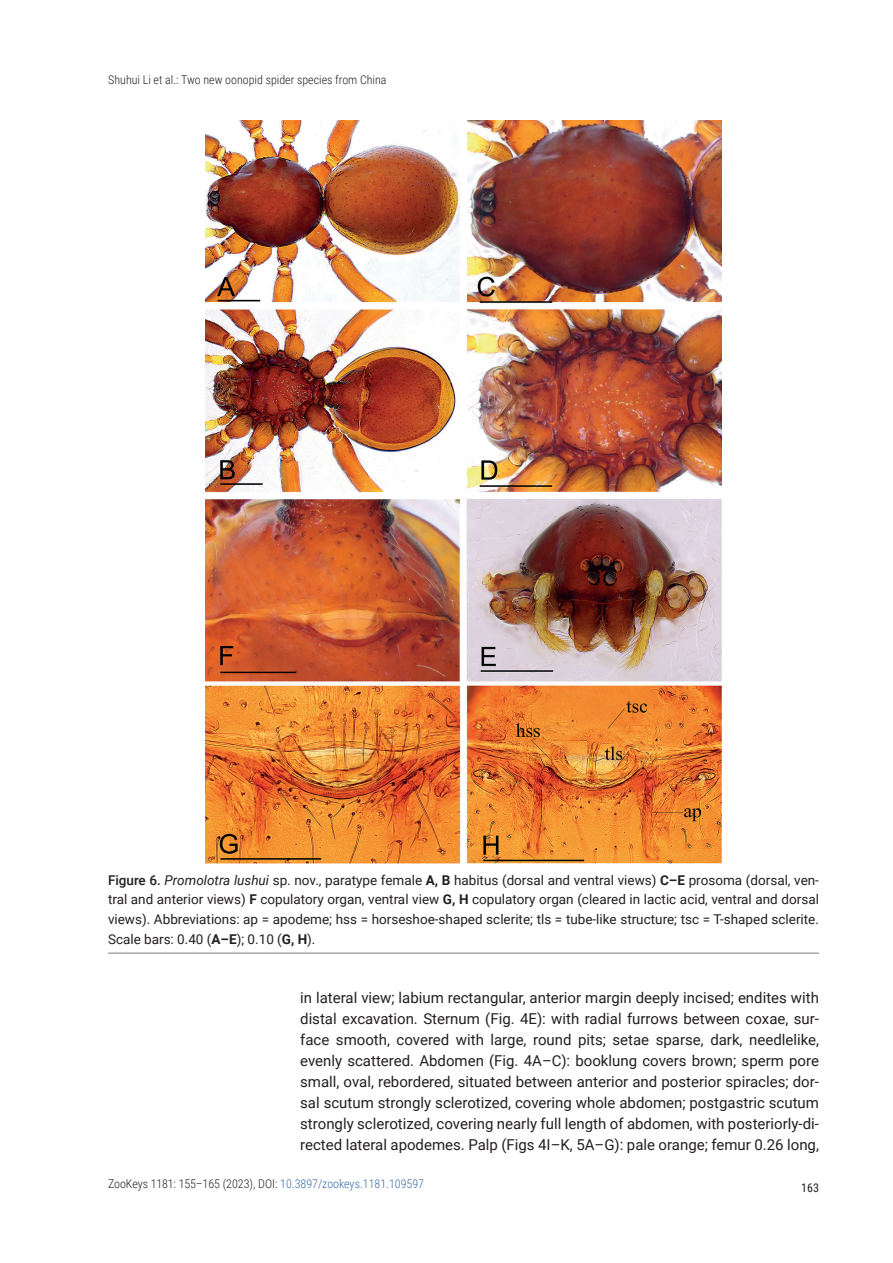
<style>
.page{position:relative;width:893px;height:1263px;background:#fff}
.page>*{position:absolute;margin:0;border:0;box-sizing:border-box;transform-origin:0 0}
.Body_text{font:15px/21px "Roboto";color:#231f20;text-align:justify}
.FIG_-_Caption{font:13.5px/19.8px "Roboto";color:#231f20;text-align:justify}
.t1{font:300 12px "Roboto Condensed";color:#231f20}
.t2{font:12px "Roboto Condensed";color:#231f20}
.s1{font-weight:500}
.s2{font-style:italic}
.s3{font-weight:700}
.s4{color:#376ba5}
</style>
<div class="page">
<img style="left:206px;top:121px;width:515px;height:743px">
<hr style="left:108px;top:952px;width:711px;height:2px;background:#a8a9ad">
<p class="t1" style="left:108px;top:71px;width:280px">Shuhui Li et al.: Two new oonopid spider species from China</p>
<p class="FIG_-_Caption" style="left:108px;top:869px;width:712px"><span class="s1">Figure 6.</span> <span class="s2">Promolotra lushui</span> sp. nov., paratype female <span class="s3">A, B</span> habitus (dorsal and ventral views) <span class="s3">C–E</span> prosoma (dorsal, ven&shy;tral and anterior views) <span class="s3">F</span> copulatory organ, ventral view <span class="s3">G, H</span> copulatory organ (cleared in lactic acid, ventral and dorsal views). Abbreviations: ap = apodeme; hss = horseshoe-shaped sclerite; tls = tube-like structure; tsc = T-shaped sclerite.<br>Scale bars: 0.40 (<span class="s3">A–E</span>); 0.10 (<span class="s3">G, H</span>).</p>
<p class="Body_text" style="left:300px;top:986px;width:520px">in lateral view; labium rectangular, anterior margin deeply incised; endites with distal excavation. Sternum (Fig. 4E): with radial furrows between coxae, sur&shy;face smooth, covered with large, round pits; setae sparse, dark, needlelike, evenly scattered. Abdomen (Fig. 4A–C): booklung covers brown; sperm pore small, oval, rebordered, situated between anterior and posterior spiracles; dor&shy;sal scutum strongly sclerotized, covering whole abdomen; postgastric scutum strongly sclerotized, covering nearly full length of abdomen, with posteriorly-di&shy;rected lateral apodemes. Palp (Figs 4I–K, 5A–G): pale orange; femur 0.26 long,</p>
<p class="t1" style="left:108px;top:1175px;width:318px">ZooKeys 1181: 155–165 (2023), DOI: <span class="s4">10.3897/zookeys.1181.109597</span></p>
<p class="t2" style="left:801px;top:1179px;width:19px">163</p>
</div>
